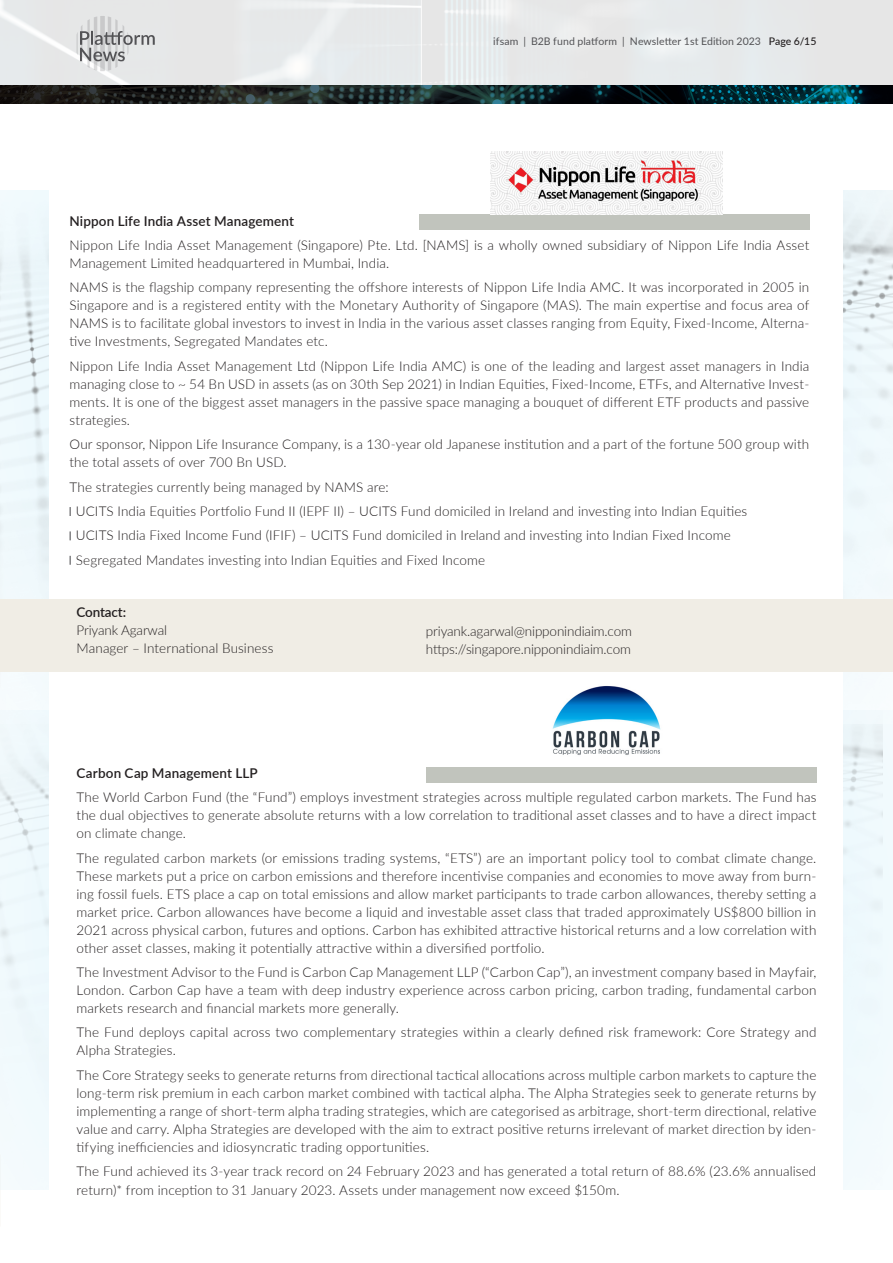
<style>
.page{position:relative;width:893px;height:1263px;background:#fff}
.page>*{position:absolute;margin:0;border:0;box-sizing:border-box;transform-origin:0 0}
.t1{font:300 13.5px/18px "Lato";letter-spacing:.01em;color:#231f20}
.t2{font:300 13.5px/18px "Lato";letter-spacing:-.01em;color:#231f20}
.t3{font:600 13.5px "Lato";letter-spacing:.01em;color:#231f20}
.t4{font:600 13.5px "Lato";letter-spacing:-.01em;color:#231f20}
.t5{font:10.5px "Lato";letter-spacing:.01em;color:#535356}
.s1{font-weight:500;color:#231f20}
</style>
<div class="page">
<svg style="left:77px;top:16px;width:78px;height:55px;background:#cccdce"></svg>
<div style="left:0;top:710px;width:893px;height:479px;background:#f0f9fd"></div>
<svg style="left:0;top:190px;width:892px;height:534px;fill:#eef8fc"></svg>
<div style="left:50px;top:129px;width:793px;height:1134px;background:#fff"></div>
<div style="left:0;top:599px;width:893px;height:72px;background:#f0ede5"></div>
<svg style="left:69px;top:507px;width:2px;height:9px"></svg>
<svg style="left:69px;top:531px;width:2px;height:9px"></svg>
<svg style="left:69px;top:556px;width:2px;height:9px"></svg>
<div style="left:419px;top:215px;width:390px;height:15px;background:#c1c4bd"></div>
<svg style="left:0;top:85px;width:892px;height:19px;background:#13272a"></svg>
<img style="left:490px;top:152px;width:233px;height:63px">
<div style="left:426px;top:767px;width:390px;height:15px;background:#c1c4bd"></div>
<img style="left:552px;top:686px;width:109px;height:69px">
<hr style="left:892px;top:647px;width:1px;height:508px;background:#00aeef">
<hr style="left:892px;top:190px;width:1px;height:483px;background:#00aeef">
<hr style="left:892px;top:457px;width:1px;height:73px;background:#f0ede5">
<svg style="left:892px;top:85px;width:1px;height:19px"></svg>
<hr style="left:892px;top:1154px;width:1px;height:72px;background:#f0ede5">
<p class="t5" style="left:493px;top:34px;width:325px">ifsam | B2B fund platform | Newsletter 1st Edition 2023 <span class="s1">Page 6/15</span></p>
<p class="t3" style="left:69px;top:211px;width:226px">Nippon Life India Asset Management</p>
<p class="t1" style="left:69px;top:236px;width:741px">Nippon Life India Asset Management (Singapore) Pte. Ltd. [NAMS] is a wholly owned subsidiary of Nippon Life India Asset<br>Management Limited headquartered in Mumbai, India.</p>
<p class="t1" style="left:69px;top:278px;width:741px;text-align:justify">NAMS is the flagship company representing the offshore interests of Nippon Life India AMC. It was incorporated in 2005 in Singapore and is a registered entity with the Monetary Authority of Singapore (MAS). The main expertise and focus area of NAMS is to facilitate global investors to invest in India in the various asset classes ranging from Equity, Fixed-Income, Alterna&shy;tive Investments, Segregated Mandates etc.</p>
<p class="t1" style="left:69px;top:356px;width:741px;text-align:justify">Nippon Life India Asset Management Ltd (Nippon Life India AMC) is one of the leading and largest asset managers in India managing close to ~ 54 Bn USD in assets (as on 30th Sep 2021) in Indian Equities, Fixed-Income, ETFs, and Alternative Invest&shy;ments. It is one of the biggest asset managers in the passive space managing a bouquet of different ETF products and passive strategies.</p>
<p class="t1" style="left:69px;top:435px;width:741px">Our sponsor, Nippon Life Insurance Company, is a 130-year old Japanese institution and a part of the fortune 500 group with the total assets of over 700 Bn USD.</p>
<p class="t1" style="left:76px;top:474px;width:673px;line-height:24.5px;text-indent:-6px">The strategies currently being managed by NAMS are:<br>UCITS India Equities Portfolio Fund II (IEPF II) – UCITS Fund domiciled in Ireland and investing into Indian Equities UCITS India Fixed Income Fund (IFIF) – UCITS Fund domiciled in Ireland and investing into Indian Fixed Income Segregated Mandates investing into Indian Equities and Fixed Income</p>
<p class="t4" style="left:77px;top:603px;width:51px">Contact:</p>
<p class="t1" style="left:77px;top:621px;width:198px">Priyank Agarwal<br>Manager – International Business</p>
<p class="t2" style="left:426px;top:622px;width:208px">priyank.agarwal@nipponindiaim.com https://singapore.nipponindiaim.com</p>
<p class="t3" style="left:77px;top:763px;width:183px">Carbon Cap Management LLP</p>
<p class="t1" style="left:77px;top:788px;width:741px;text-align:justify">The World Carbon Fund (the “Fund”) employs investment strategies across multiple regulated carbon markets. The Fund has the dual objectives to generate absolute returns with a low correlation to traditional asset classes and to have a direct impact on climate change.</p>
<p class="t1" style="left:77px;top:848px;width:741px;text-align:justify">The regulated carbon markets (or emissions trading systems, “ETS”) are an important policy tool to combat climate change.<br>These markets put a price on carbon emissions and therefore incentivise companies and economies to move away from burn&shy;ing fossil fuels. ETS place a cap on total emissions and allow market participants to trade carbon allowances, thereby setting a market price. Carbon allowances have become a liquid and investable asset class that traded approximately US$800 billion in 2021 across physical carbon, futures and options. Carbon has exhibited attractive historical returns and a low correlation with other asset classes, making it potentially attractive within a diversified portfolio.</p>
<p class="t1" style="left:77px;top:963px;width:741px;text-align:justify">The Investment Advisor to the Fund is Carbon Cap Management LLP (“Carbon Cap”), an investment company based in Mayfair, London. Carbon Cap have a team with deep industry experience across carbon pricing, carbon trading, fundamental carbon markets research and financial markets more generally.</p>
<p class="t1" style="left:77px;top:1023px;width:741px">The Fund deploys capital across two complementary strategies within a clearly defined risk framework: Core Strategy and<br>Alpha Strategies.</p>
<p class="t1" style="left:77px;top:1065px;width:741px;text-align:justify">The Core Strategy seeks to generate returns from directional tactical allocations across multiple carbon markets to capture the long-term risk premium in each carbon market combined with tactical alpha. The Alpha Strategies seek to generate returns by implementing a range of short-term alpha trading strategies, which are categorised as arbitrage, short-term directional, relative value and carry. Alpha Strategies are developed with the aim to extract positive returns irrelevant of market direction by iden&shy;tifying inefficiencies and idiosyncratic trading opportunities.</p>
<p class="t1" style="left:77px;top:1162px;width:741px">The Fund achieved its 3-year track record on 24 February 2023 and has generated a total return of 88.6% (23.6% annualised return)* from inception to 31 January 2023. Assets under management now exceed $150m.</p>
</div>
